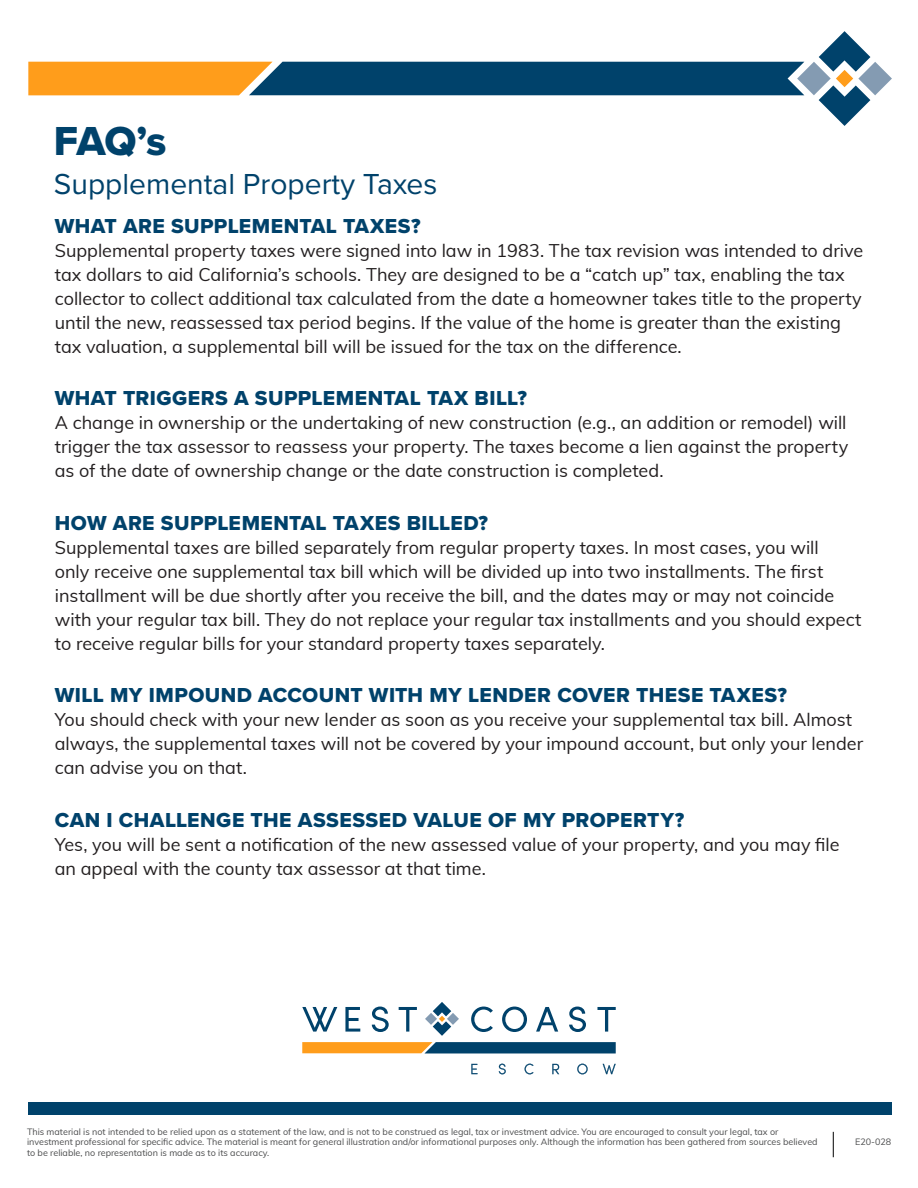
<style>
.page{position:relative;width:918px;height:1188px;background:#fff}
.page>*{position:absolute;margin:0;border:0;box-sizing:border-box;transform-origin:0 0}
.t1{font:42px "Proxima Nova Extrabld";color:#00426b}
.t2{font:30px "Proxima Nova";color:#00426b}
.t3{font:21px "Proxima Nova Extrabld";letter-spacing:.02em;color:#00426b}
.t4{font:18px/24px "Muli";color:#231f20}
.t5{font:9px/10.5px "Muli";color:#4b4c4d}
</style>
<div class="page">
<svg style="left:28px;top:31px;width:864px;height:95px"></svg>
<div style="left:29px;top:1102px;width:863px;height:13px;background:#00426b"></div>
<svg style="left:833px;top:1132px;width:1px;height:25px"></svg>
<svg style="left:302px;top:1042px;width:314px;height:11px;background:#69694e"></svg>
<svg style="left:425px;top:1002px;width:34px;height:34px"></svg>
<svg style="left:345px;top:1007px;width:15px;height:25px"></svg>
<svg style="left:372px;top:1007px;width:17px;height:25px"></svg>
<svg style="left:399px;top:1007px;width:18px;height:25px"></svg>
<svg style="left:471px;top:1007px;width:22px;height:25px"></svg>
<svg style="left:502px;top:1007px;width:25px;height:25px"></svg>
<svg style="left:536px;top:1007px;width:22px;height:25px"></svg>
<svg style="left:569px;top:1007px;width:17px;height:25px"></svg>
<svg style="left:597px;top:1007px;width:19px;height:25px"></svg>
<svg style="left:302px;top:1007px;width:35px;height:25px"></svg>
<svg style="left:471px;top:1064px;width:7px;height:10px"></svg>
<svg style="left:499px;top:1064px;width:7px;height:10px"></svg>
<svg style="left:525px;top:1064px;width:9px;height:10px"></svg>
<svg style="left:552px;top:1064px;width:7px;height:10px"></svg>
<svg style="left:577px;top:1064px;width:11px;height:10px"></svg>
<svg style="left:603px;top:1064px;width:13px;height:10px"></svg>
<p class="t1" style="left:54px;top:109px;width:114px">FAQ’s</p>
<p class="t2" style="left:54px;top:161px;width:385px">Supplemental Property Taxes</p>
<p class="t3" style="left:55px;top:210px;width:367px">WHAT ARE SUPPLEMENTAL TAXES?</p>
<p class="t4" style="left:55px;top:237px;width:810px">Supplemental property taxes were signed into law in 1983. The tax revision was intended to drive tax dollars to aid California’s schools. They are designed to be a “catch up” tax, enabling the tax collector to collect additional tax calculated from the date a homeowner takes title to the property until the new, reassessed tax period begins. If the value of the home is greater than the existing tax valuation, a supplemental bill will be issued for the tax on the difference.</p>
<p class="t3" style="left:55px;top:382px;width:474px">WHAT TRIGGERS A SUPPLEMENTAL TAX BILL?</p>
<p class="t4" style="left:55px;top:410px;width:795px;text-align:justify">A change in ownership or the undertaking of new construction (e.g., an addition or remodel) will trigger the tax assessor to reassess your property. The taxes become a lien against the property as of the date of ownership change or the date construction is completed.</p>
<p class="t3" style="left:55px;top:507px;width:435px">HOW ARE SUPPLEMENTAL TAXES BILLED?</p>
<p class="t4" style="left:55px;top:534px;width:808px">Supplemental taxes are billed separately from regular property taxes. In most cases, you will<br>only receive one supplemental tax bill which will be divided up into two installments. The first installment will be due shortly after you receive the bill, and the dates may or may not coincide with your regular tax bill. They do not replace your regular tax installments and you should expect to receive regular bills for your standard property taxes separately.</p>
<p class="t3" style="left:55px;top:679px;width:734px">WILL MY IMPOUND ACCOUNT WITH MY LENDER COVER THESE TAXES?</p>
<p class="t4" style="left:55px;top:707px;width:810px">You should check with your new lender as soon as you receive your supplemental tax bill. Almost always, the supplemental taxes will not be covered by your impound account, but only your lender can advise you on that.</p>
<p class="t3" style="left:55px;top:804px;width:631px">CAN I CHALLENGE THE ASSESSED VALUE OF MY PROPERTY?</p>
<p class="t4" style="left:55px;top:831px;width:786px">Yes, you will be sent a notification of the new assessed value of your property, and you may file an appeal with the county tax assessor at that time.</p>
<p class="t5" style="left:27px;top:1126px;width:792px">This material is not intended to be relied upon as a statement of the law, and is not to be construed as legal, tax or investment advice. You are encouraged to consult your legal, tax or investment professional for specific advice. The material is meant for general illustration and/or informational purposes only. Although the information has been gathered from sources believed to be reliable, no representation is made as to its accuracy.</p>
<p class="t5" style="left:855px;top:1136px;width:38px">E20-028</p>
</div>
